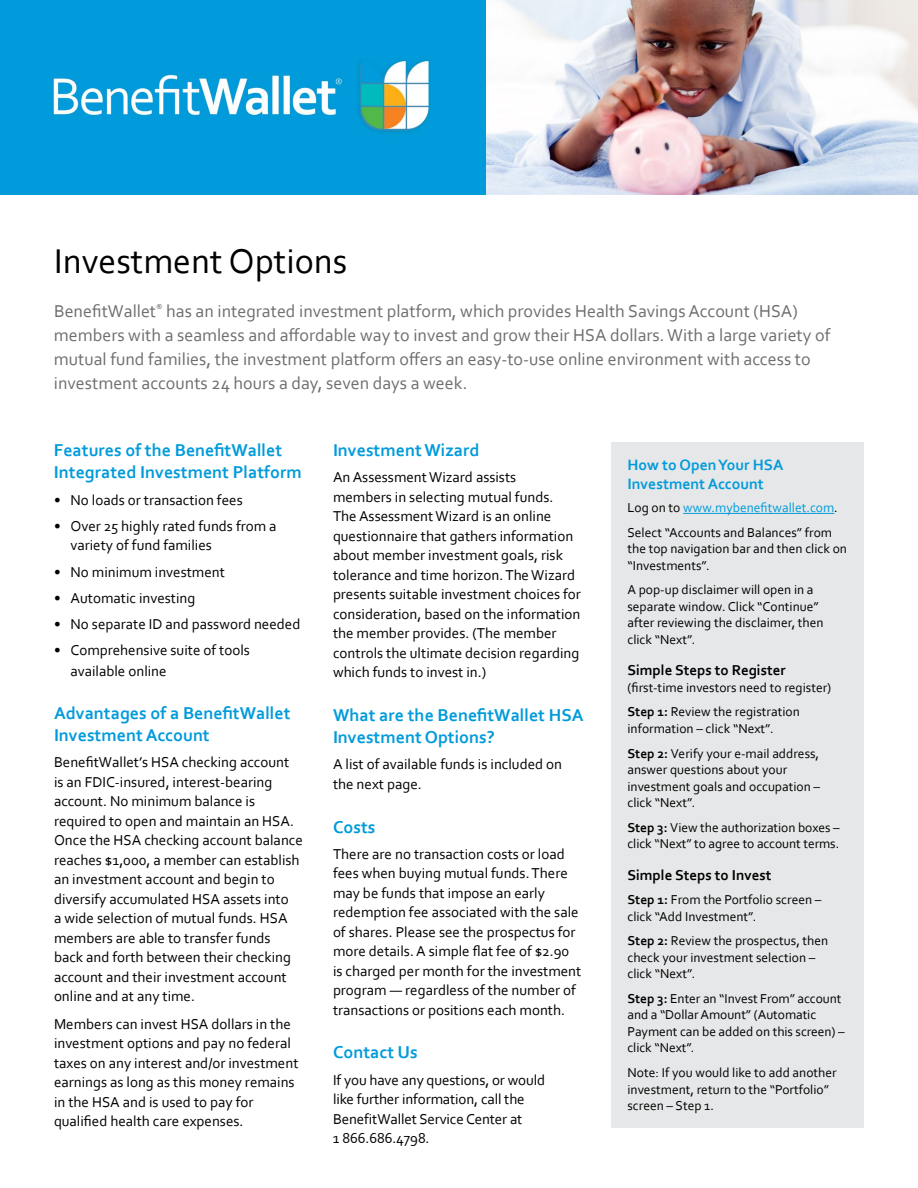
<style>
.page{position:relative;width:918px;height:1188px;background:#fff}
.page>*{position:absolute;margin:0;border:0;box-sizing:border-box;transform-origin:0 0}
.t1{font:36px "Corbel";color:#000}
.t2{font:18px/24px "Corbel";color:#6d6e71}
.t3{font:700 18px/22.5px "Corbel";color:#009bdb}
.t4{font:700 15.75px/18.9px "Corbel";color:#009bdb}
.t5{font:15px/19.5px "Corbel";color:#000}
.t6{font:700 15px "Corbel";color:#000}
.t7{font:13.5px/16.5px "Corbel";color:#000}
.s1{color:#009bdb}
.s2{font-weight:700}
</style>
<div class="page">
<img style="left:0;top:0;width:486px;height:194px">
<img style="left:486px;top:0;width:432px;height:194px">
<div style="left:611px;top:442px;width:253px;height:685px;background:#e6e7e8"></div>
<hr style="left:683px;top:513px;width:151px;height:1px;background:#009bdb">
<h1 class="t1" style="left:54px;top:239px;width:295px">Investment Options</h1>
<p class="t2" style="left:54px;top:299px;width:778px">BenefitWallet<sup>®</sup> has an integrated investment platform, which provides Health Savings Account (HSA) members with a seamless and affordable way to invest and grow their HSA dollars. With a large variety of mutual fund families, the investment platform offers an easy-to-use online environment with access to investment accounts 24 hours a day, seven days a week.</p>
<p class="t3" style="left:54px;top:438px;width:249px">Features of the BenefitWallet<br>Integrated Investment Platform</p>
<p class="t5" style="left:54px;top:490px;width:190px">• No loads or transaction fees</p>
<p class="t5" style="left:71px;top:516px;width:208px;text-indent:-17px">• Over 25 highly rated funds from a variety of fund families</p>
<p class="t5" style="left:54px;top:562px;width:172px">• No minimum investment</p>
<p class="t5" style="left:54px;top:588px;width:143px">• Automatic investing</p>
<p class="t5" style="left:54px;top:614px;width:248px">• No separate ID and password needed</p>
<p class="t5" style="left:71px;top:640px;width:181px;line-height:21px;text-indent:-17px">• Comprehensive suite of tools available online</p>
<p class="t3" style="left:54px;top:701px;width:238px">Advantages of a BenefitWallet<br>Investment Account</p>
<p class="t5" style="left:54px;top:752px;width:250px">BenefitWallet’s HSA checking account<br>is an FDIC-insured, interest-bearing account. No minimum balance is required to open and maintain an HSA.<br>Once the HSA checking account balance reaches $1,000, a member can establish an investment account and begin to diversify accumulated HSA assets into<br>a wide selection of mutual funds. HSA members are able to transfer funds back and forth between their checking account and their investment account online and at any time.</p>
<p class="t5" style="left:54px;top:1014px;width:246px">Members can invest HSA dollars in the investment options and pay no federal taxes on any interest and/or investment earnings as long as this money remains in the HSA and is used to pay for qualified health care expenses.</p>
<p class="t3" style="left:333px;top:438px;width:148px">Investment Wizard</p>
<p class="t5" style="left:333px;top:467px;width:249px">An Assessment Wizard assists<br>members in selecting mutual funds.<br>The Assessment Wizard is an online questionnaire that gathers information about member investment goals, risk tolerance and time horizon. The Wizard presents suitable investment choices for consideration, based on the information the member provides. (The member controls the ultimate decision regarding which funds to invest in.)</p>
<p class="t3" style="left:333px;top:703px;width:252px">What are the BenefitWallet HSA<br>Investment Options?</p>
<p class="t5" style="left:333px;top:754px;width:231px">A list of available funds is included on the next page.</p>
<p class="t3" style="left:333px;top:815px;width:44px">Costs</p>
<p class="t5" style="left:333px;top:844px;width:250px">There are no transaction costs or load fees when buying mutual funds. There may be funds that impose an early redemption fee associated with the sale of shares. Please see the prospectus for more details. A simple flat fee of $2.90 is charged per month for the investment program — regardless of the number of transactions or positions each month.</p>
<p class="t3" style="left:333px;top:1041px;width:86px">Contact Us</p>
<p class="t5" style="left:333px;top:1069px;width:214px">If you have any questions, or would like further information, call the<br>BenefitWallet ServiceCenter at<br>1 866.686.4798.</p>
<p class="t4" style="left:627px;top:455px;width:157px">How to Open Your HSA<br>Investment Account</p>
<p class="t7" style="left:627px;top:495px;width:212px;line-height:24.6px">Log on to <span class="s1">www.mybenefitwallet.com</span>.<br>Select “Accounts and Balances” from</p>
<p class="t7" style="left:627px;top:540px;width:221px">the top navigation bar and then click on “Investments”.</p>
<p class="t7" style="left:627px;top:581px;width:198px">A pop-up disclaimer will open in a separate window. Click “Continue” after reviewing the disclaimer, then click “Next”.</p>
<p class="t6" style="left:627px;top:661px;width:160px">Simple Steps to Register</p>
<p class="t7" style="left:627px;top:675px;width:205px;line-height:24.6px">(first-time investors need to register)<br><span class="s2">Step 1:</span> Review the registration</p>
<p class="t7" style="left:627px;top:716px;width:193px;line-height:24.6px">information – click “Next”.<br><span class="s2">Step 2:</span> Verify your e-mail address,</p>
<p class="t7" style="left:627px;top:761px;width:194px">answer questions about your investment goals and occupation – click “Next”.</p>
<p class="t7" style="left:627px;top:819px;width:214px"><span class="s2">Step 3:</span> View the authorization boxes – click “Next” to agree to account terms.</p>
<p class="t6" style="left:627px;top:865px;width:146px">Simple Steps to Invest</p>
<p class="t7" style="left:627px;top:891px;width:196px"><span class="s2">Step 1:</span> From the Portfolio screen – click “Add Investment”.</p>
<p class="t7" style="left:627px;top:932px;width:202px"><span class="s2">Step 2:</span> Review the prospectus, then check your investment selection – click “Next”.</p>
<p class="t7" style="left:627px;top:990px;width:219px"><span class="s2">Step 3:</span> Enter an “Invest From” account and a “Dollar Amount” (Automatic<br>Payment can be added on this screen) – click “Next”.</p>
<p class="t7" style="left:627px;top:1064px;width:211px">Note: If you would like to add another investment, return to the “Portfolio” screen – Step 1.</p>
</div>
